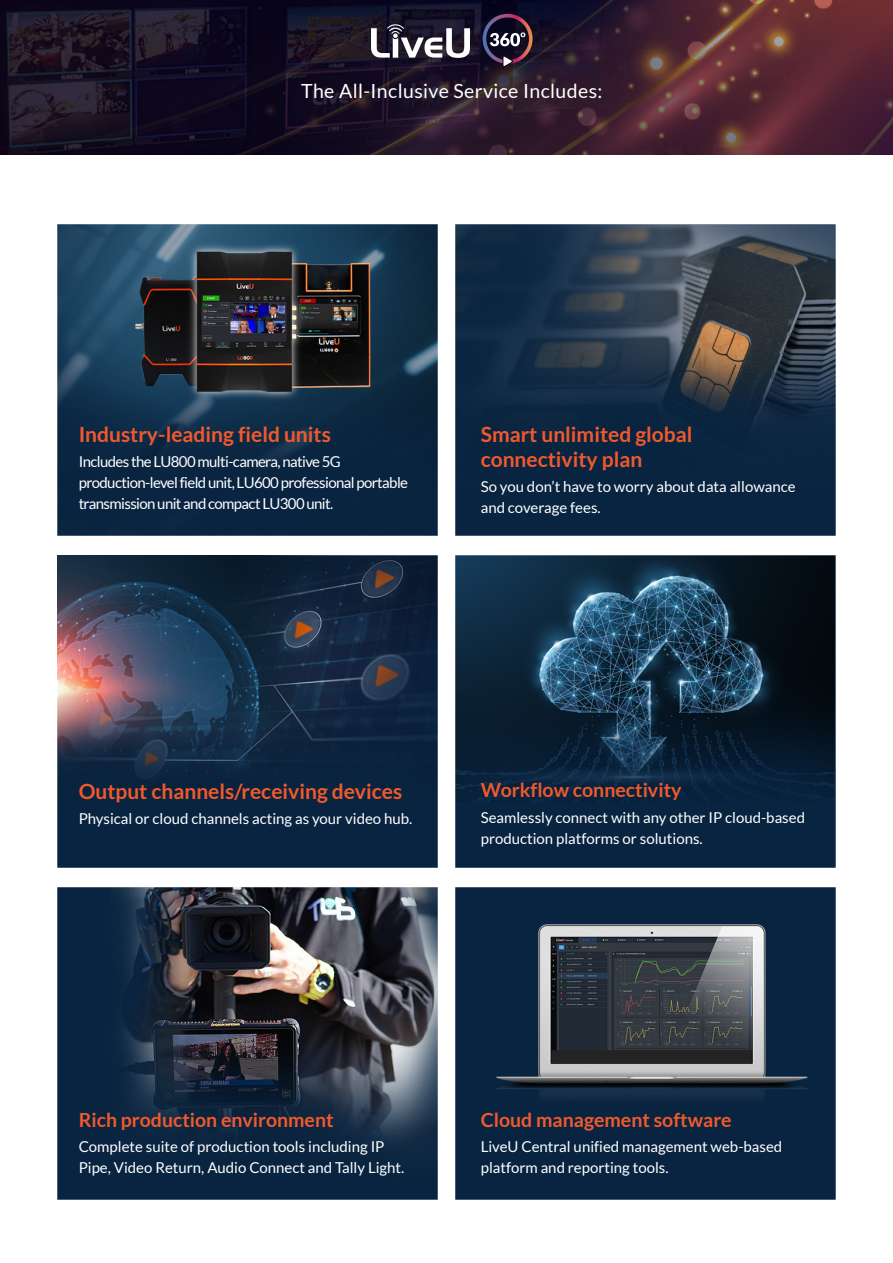
<style>
.page{position:relative;width:893px;height:1263px;background:#fff}
.page>*{position:absolute;margin:0;border:0;box-sizing:border-box;transform-origin:0 0}
.t1{font:700 21px "Lato";color:#f1592c}
.t2{font:700 19.5px "Lato";color:#f1592c}
.t3{font:19.5px "Lato";letter-spacing:.02em;color:#fff}
.t4{font:15px/21px "Lato";color:#fff}
.t5{font:15px/21px "Lato";letter-spacing:-.04em;color:#fff}
</style>
<div class="page">
<img style="left:0;top:0;width:893px;height:154px">
<img style="left:58px;top:224px;width:380px;height:312px">
<img style="left:58px;top:556px;width:380px;height:311px">
<img style="left:58px;top:888px;width:380px;height:311px">
<img style="left:455px;top:224px;width:380px;height:312px">
<img style="left:455px;top:556px;width:380px;height:311px">
<img style="left:455px;top:888px;width:380px;height:311px">
<svg style="left:371px;top:24px;width:99px;height:34px"></svg>
<svg style="left:483px;top:14px;width:50px;height:52px;background:#433349"></svg>
<p class="t3" style="left:301px;top:80px;width:303px">The All-Inclusive Service Includes:</p>
<p class="t1" style="left:79px;top:422px;width:254px">Industry-leading field units</p>
<p class="t5" style="left:79px;top:451px;width:331px">IncludestheLU800multi-camera,native G5 production-levelfieldunit,LU600professionalportable transmissionunitandcompactLU300unit.</p>
<p class="t1" style="left:481px;top:422px;width:213px">Smart unlimited global</p>
<p class="t1" style="left:481px;top:447px;width:163px">connectivity plan</p>
<p class="t4" style="left:481px;top:476px;width:316px">So you don t’ have to worry about data allowance and coverage fees.</p>
<p class="t1" style="left:79px;top:779px;width:325px">Output channels/receiving devices</p>
<p class="t4" style="left:79px;top:808px;width:335px">Physical or cloud channels acting as your video hub.</p>
<p class="t2" style="left:481px;top:779px;width:202px">Workflow connectivity</p>
<p class="t4" style="left:481px;top:806px;width:326px">Seamlessly connect with any other IP cloud-based production platforms or solutions.</p>
<p class="t2" style="left:79px;top:1108px;width:256px">Rich production environment</p>
<p class="t4" style="left:79px;top:1136px;width:327px">Complete suite of production tools including IP<br>Pipe, Video Return, Audio Connect and Tally Light.</p>
<p class="t2" style="left:481px;top:1108px;width:252px">Cloud management software</p>
<p class="t4" style="left:481px;top:1136px;width:303px">LiveU Central unified management web-based platform and reporting tools.</p>
</div>
